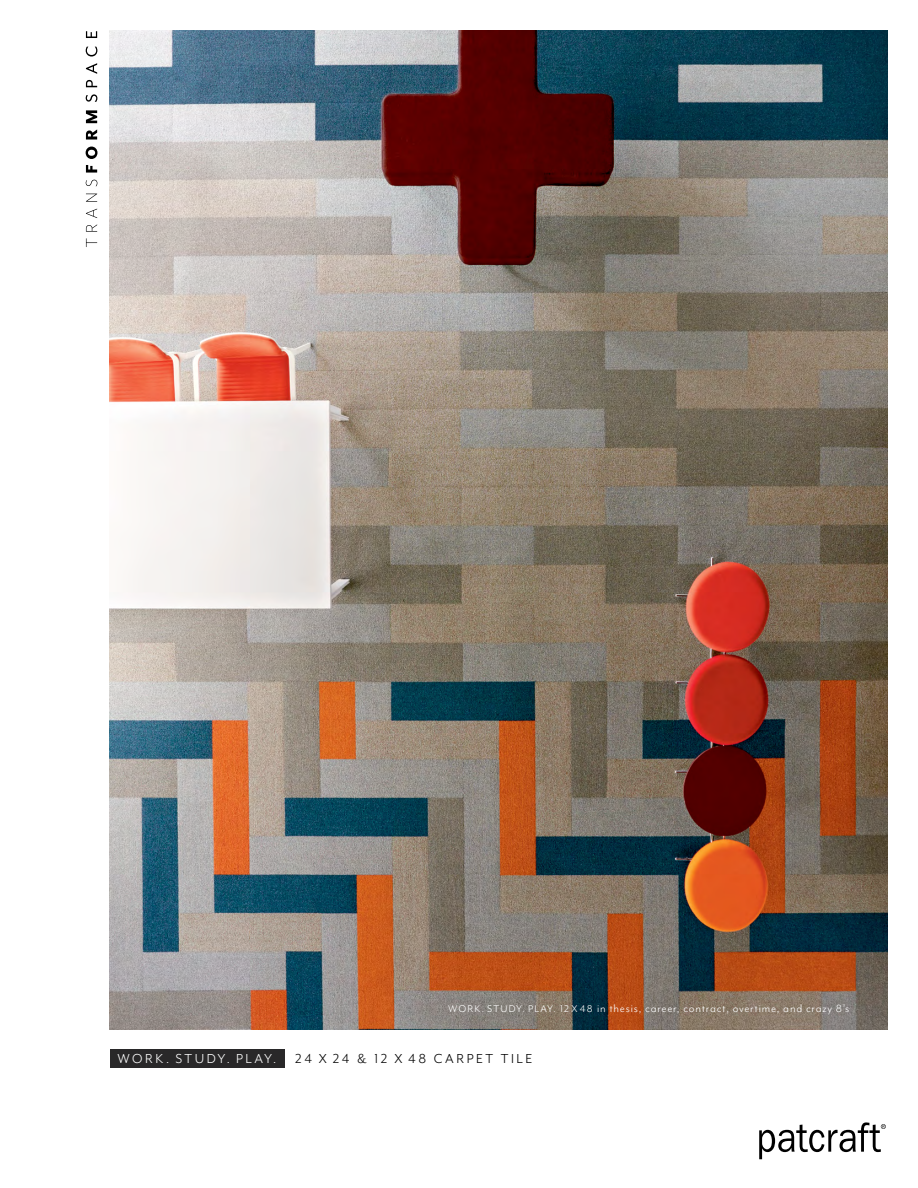
<style>
.page{position:relative;width:918px;height:1188px;background:#fff}
.page>*{position:absolute;margin:0;border:0;box-sizing:border-box;transform-origin:0 0}
.t1{font:15px "Mr Eaves Mod OT";letter-spacing:.17em;color:#000}
.t2{font:15px "Mr Eaves Mod OT";letter-spacing:.17em;color:#fff}
.t3{font:12.75px "Mr Eaves Mod OT";letter-spacing:.06em;color:#fff}
.s1{font-size:11.25px}
.s2{font-size:12px}
</style>
<div class="page">
<img style="left:110px;top:30px;width:778px;height:999px">
<svg style="left:86px;top:238px;width:11px;height:9px"></svg>
<svg style="left:86px;top:224px;width:11px;height:8px"></svg>
<svg style="left:86px;top:209px;width:11px;height:9px"></svg>
<svg style="left:86px;top:194px;width:11px;height:8px"></svg>
<svg style="left:86px;top:180px;width:11px;height:6px"></svg>
<svg style="left:86px;top:165px;width:11px;height:8px"></svg>
<svg style="left:86px;top:147px;width:11px;height:12px"></svg>
<svg style="left:86px;top:129px;width:11px;height:11px"></svg>
<svg style="left:86px;top:110px;width:11px;height:13px"></svg>
<svg style="left:86px;top:94px;width:11px;height:8px"></svg>
<svg style="left:86px;top:80px;width:11px;height:7px"></svg>
<svg style="left:86px;top:63px;width:11px;height:11px"></svg>
<svg style="left:86px;top:47px;width:11px;height:10px"></svg>
<svg style="left:86px;top:31px;width:11px;height:7px"></svg>
<div style="left:110px;top:1049px;width:175px;height:18px;background:#292829"></div>
<svg style="left:759px;top:1122px;width:127px;height:37px"></svg>
<p class="t3" style="left:448px;top:1001px;width:403px"><span class="s1">WORK. STUDY. PLAY. 12 X 48</span> in thesis, career, contract, overtime, and crazy <span class="s2">8</span>’s</p>
<p class="t2" style="left:118px;top:1051px;width:160px">WORK. STUDY. PLAY.</p>
<p class="t1" style="left:295px;top:1051px;width:239px">24 X 24 &amp; 12 X 48 CARPET TILE</p>
</div>
